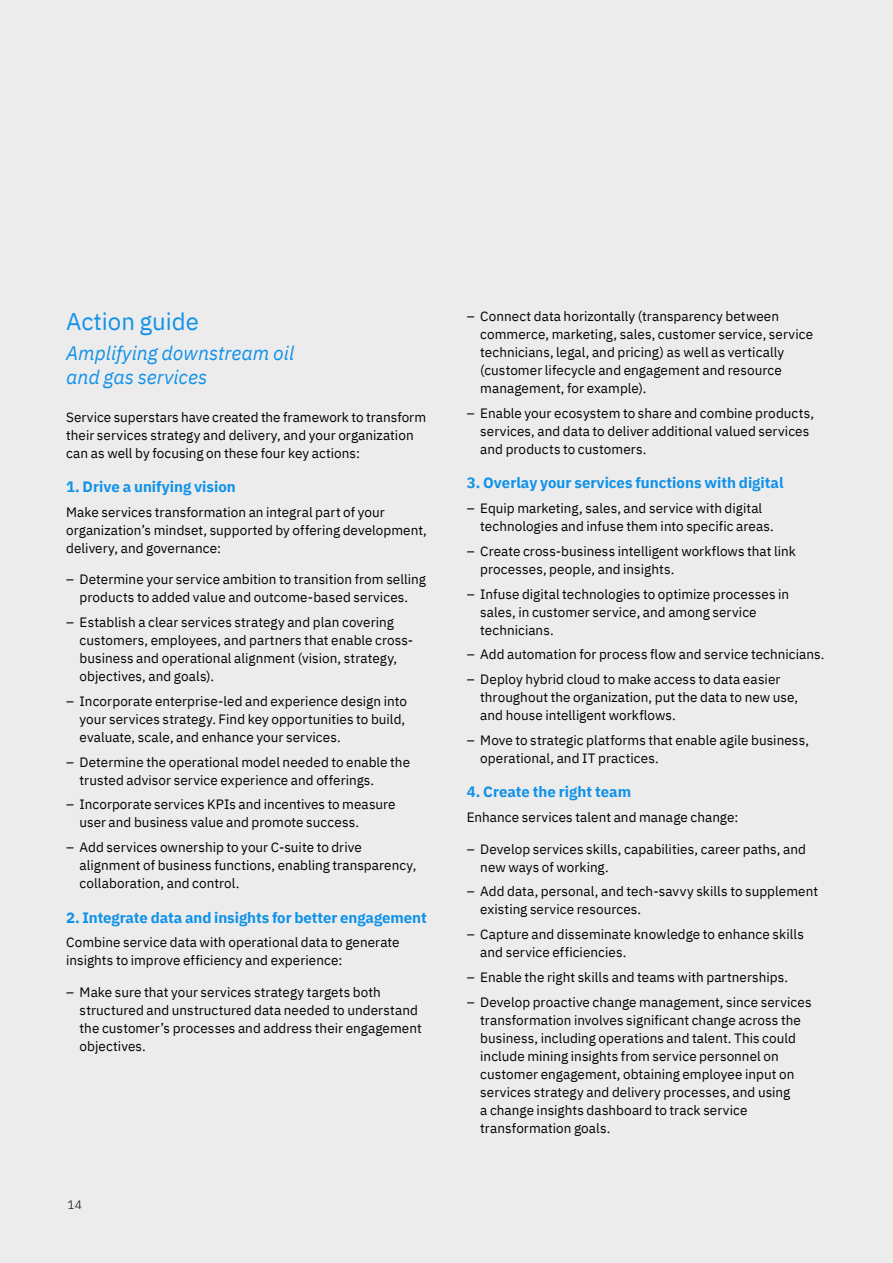
<style>
.page{position:relative;width:893px;height:1263px;background:#ececec}
.page>*{position:absolute;margin:0;border:0;box-sizing:border-box;transform-origin:0 0}
.t1{font:24px "IBM Plex Sans";color:#1192e8}
.t2{font:italic 19.5px/24px "IBM Plex Sans";color:#1192e8}
.t3{font:700 15px "IBM Plex Sans";color:#1192e8}
.t4{font:13.5px/18px "IBM Plex Sans";letter-spacing:.005em;color:#000}
.t5{font:300 12px "IBM Plex Sans";color:#000}
</style>
<div class="page">
<h1 class="t1" style="left:66px;top:303px;width:134px">Action guide</h1>
<h2 class="t2" style="left:66px;top:340px;width:230px">Amplifying downstream oil and gas services</h2>
<p class="t4" style="left:66px;top:407px;width:361px">Service superstars have created the framework to transform their services strategy and delivery, and your organization can as well by focusing on these four key actions:</p>
<p class="t3" style="left:66px;top:475px;width:171px">1. Drive a unifying vision</p>
<p class="t4" style="left:66px;top:502px;width:362px">Make services transformation an integral part of your organization’s mindset, supported by offering development, delivery, and governance:</p>
<p class="t4" style="left:66px;top:569px;width:361px;text-align:center">– Determine your service ambition to transition from selling products to added value and outcome-based services.</p>
<p class="t4" style="left:80px;top:612px;width:335px;text-indent:-14px">– Establish a clear services strategy and plan covering customers, employees, and partners that enable cross&shy;business and operational alignment (vision, strategy, objectives, and goals).</p>
<p class="t4" style="left:80px;top:691px;width:329px;text-indent:-14px">– Incorporate enterprise-led and experience design into your services strategy. Find key opportunities to build, evaluate, scale, and enhance your services.</p>
<p class="t4" style="left:80px;top:752px;width:332px;text-indent:-14px">– Determine the operational model needed to enable the trusted advisor service experience and offerings.</p>
<p class="t4" style="left:80px;top:794px;width:317px;text-indent:-13px">– Incorporate services KPIs and incentives to measure user and business value and promote success.</p>
<p class="t4" style="left:80px;top:837px;width:338px;text-indent:-14px">– Add services ownership to your C-suite to drive alignment of business functions, enabling transparency, collaboration, and control.</p>
<p class="t3" style="left:66px;top:905px;width:362px">2. Integrate data and insights for better engagement</p>
<p class="t4" style="left:66px;top:932px;width:335px">Combine service data with operational data to generate insights to improve efficiency and experience:</p>
<p class="t4" style="left:80px;top:982px;width:344px;text-indent:-14px">– Make sure that your services strategy targets both structured and unstructured data needed to understand the customer’s processes and address their engagement objectives.</p>
<p class="t5" style="left:68px;top:1196px;width:16px">14</p>
<p class="t4" style="left:480px;top:306px;width:334px;text-indent:-14px">– Connect data horizontally (transparency between commerce, marketing, sales, customer service, service technicians, legal, and pricing) as well as vertically (customer lifecycle and engagement and resource management, for example).</p>
<p class="t4" style="left:480px;top:403px;width:335px;text-indent:-14px">– Enable your ecosystem to share and combine products, services, and data to deliver additional valued services and products to customers.</p>
<p class="t3" style="left:467px;top:471px;width:318px">3. Overlay your services functions with digital</p>
<p class="t4" style="left:480px;top:498px;width:295px;text-indent:-14px">– Equip marketing, sales, and service with digital technologies and infuse them into specific areas.</p>
<p class="t4" style="left:480px;top:541px;width:317px;text-indent:-14px">– Create cross-business intelligent workflows that link processes, people, and insights.</p>
<p class="t4" style="left:480px;top:584px;width:310px;text-indent:-14px">– Infuse digital technologies to optimize processes in sales, in customer service, and among service technicians.</p>
<p class="t4" style="left:467px;top:644px;width:359px">– Add automation for process flow and service technicians.</p>
<p class="t4" style="left:480px;top:669px;width:320px;text-indent:-14px">– Deploy hybrid cloud to make access to data easier throughout the organization, put the data to new use, and house intelligent workflows.</p>
<p class="t4" style="left:480px;top:730px;width:330px;text-indent:-14px">– Move to strategic platforms that enable agile business, operational, and IT practices.</p>
<p class="t3" style="left:467px;top:780px;width:166px">4. Create the right team</p>
<p class="t4" style="left:467px;top:807px;width:273px">Enhance services talent and manage change:</p>
<p class="t4" style="left:480px;top:839px;width:327px;text-indent:-14px">– Develop services skills, capabilities, career paths, and new ways of working.</p>
<p class="t4" style="left:480px;top:881px;width:339px;text-indent:-14px">– Add data, personal, and tech-savvy skills to supplement existing service resources.</p>
<p class="t4" style="left:480px;top:924px;width:325px;text-indent:-14px">– Capture and disseminate knowledge to enhance skills and service efficiencies.</p>
<p class="t4" style="left:467px;top:967px;width:323px">– Enable the right skills and teams with partnerships.</p>
<p class="t4" style="left:480px;top:992px;width:333px;text-indent:-14px">– Develop proactive change management, since services transformation involves significant change across the business, including operations and talent. This could include mining insights from service personnel on customer engagement, obtaining employee input on services strategy and delivery processes, and using<br>a change insights dashboard to track service transformation goals.</p>
</div>
